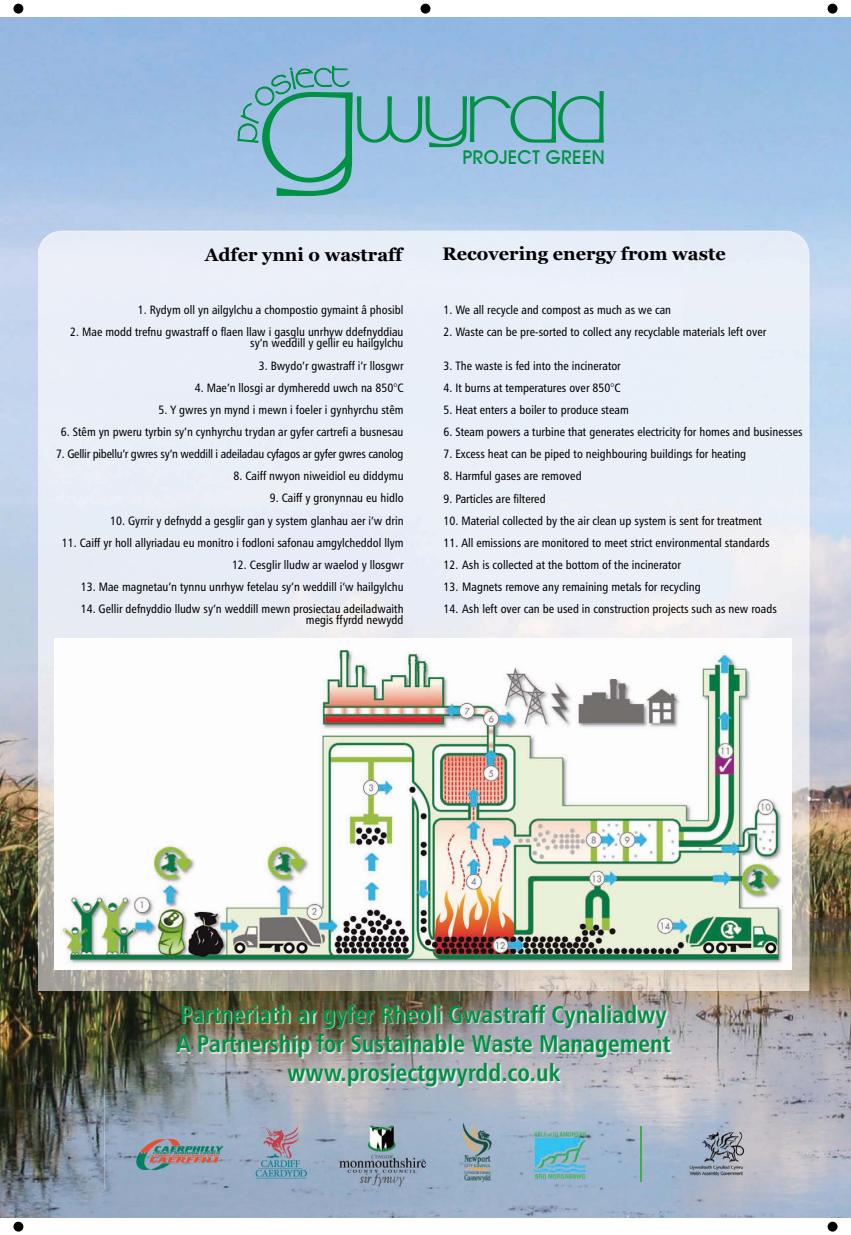
<style>
.page{position:relative;width:851px;height:1235px;background:#fff}
.page>*{position:absolute;margin:0;border:0;box-sizing:border-box;transform-origin:0 0}
.t1{font:24.15px/29px "Humanist 777 BT Bold Condensed B";color:#009043;text-align:center}
.t2{font:500 19.05px "Avant Garde IT Cby BT";letter-spacing:.015em;color:#009144}
.t3{font:700 18.15px "Georgia";color:#000}
.t4{font:12.1px/11.1px "Humanist 777 BT Roman Condensed B";color:#000;text-align:right}
.t5{font:12.1px "Humanist 777 BT Roman Condensed B";letter-spacing:-.02em;color:#000}
</style>
<div class="page">
<div style="left:13px;top:4px;width:10px;height:10px;background:#000;border-radius:50%"></div>
<div style="left:827px;top:4px;width:10px;height:10px;background:#000;border-radius:50%"></div>
<div style="left:420px;top:4px;width:10px;height:10px;background:#000;border-radius:50%"></div>
<div style="left:13px;top:1221px;width:10px;height:10px;background:#000;border-radius:50%"></div>
<div style="left:827px;top:1221px;width:10px;height:10px;background:#000;border-radius:50%"></div>
<img style="left:0;top:17px;width:850px;height:1200px">
<img style="left:104px;top:1088px;width:678px;height:118px">
<img style="left:640px;top:1126px;width:1px;height:55px">
<img style="left:56px;top:249px;width:734px;height:741px">
<div style="left:39px;top:231px;width:769px;height:18px;background:#e7edf8"></div>
<img style="left:38px;top:248px;width:18px;height:742px">
<img style="left:790px;top:248px;width:19px;height:742px">
<img style="left:56px;top:990px;width:735px;height:1px">
<img style="left:176px;top:1001px;width:497px;height:88px">
<svg style="left:237px;top:66px;width:366px;height:130px;background:#8bbad1"></svg>
<img style="left:54px;top:638px;width:737px;height:332px">
<h3 class="t3" style="left:205px;top:244px;width:199px">Adfer ynni o wastraff</h3>
<p class="t4" style="left:138px;top:304px;width:267px">1. Rydym oll yn ailgylchu a chompostio gymaint â phosibl</p>
<p class="t4" style="left:70px;top:326px;width:335px">2. Mae modd trefnu gwastraff o flaen llaw i gasglu unrhyw ddefnyddiau sy’n weddill y gellir eu hailgylchu</p>
<p class="t4" style="left:259px;top:359px;width:146px">3. Bwydo’r gwastraff i’r llosgwr</p>
<p class="t4" style="left:195px;top:382px;width:210px">4. Mae’n llosgi ar dymheredd uwch na 850°C</p>
<p class="t4" style="left:159px;top:404px;width:246px">5. Y gwres yn mynd i mewn i foeler i gynhyrchu stêm</p>
<p class="t4" style="left:61px;top:426px;width:344px">6. Stêm yn pweru tyrbin sy’n cynhyrchu trydan ar gyfer cartrefi a busnesau</p>
<p class="t5" style="left:56px;top:446px;width:349px">7. Gellir pibellu’r gwres sy’n weddill i adeiladau cyfagos ar gyfer gwres canolog</p>
<p class="t4" style="left:233px;top:470px;width:171px">8. Caiff nwyon niweidiol eu diddymu</p>
<p class="t4" style="left:270px;top:492px;width:135px">9. Caiff y gronynnau eu hidlo</p>
<p class="t4" style="left:110px;top:514px;width:295px">10. Gyrrir y defnydd a gesglir gan y system glanhau aer i’w drin</p>
<p class="t4" style="left:62px;top:537px;width:343px">11. Caiff yr holl allyriadau eu monitro i fodloni safonau amgylcheddol llym</p>
<p class="t4" style="left:232px;top:559px;width:173px">12. Cesglir lludw ar waelod y llosgwr</p>
<p class="t4" style="left:81px;top:581px;width:324px">13. Mae magnetau’n tynnu unrhyw fetelau sy’n weddill i’w hailgylchu</p>
<p class="t4" style="left:81px;top:603px;width:324px">14. Gellir defnyddio lludw sy’n weddill mewn prosiectau adeiladwaith megis ffyrdd newydd</p>
<h2 class="t2" style="left:462px;top:146px;width:144px">PROJECT GREEN</h2>
<h3 class="t3" style="left:442px;top:243px;width:285px">Recovering energy from waste</h3>
<p class="t4" style="left:443px;top:304px;width:229px">1. We all recycle and compost as much as we can</p>
<p class="t4" style="left:443px;top:326px;width:324px">2. Waste can be pre-sorted to collect any recyclable materials left over</p>
<p class="t4" style="left:443px;top:360px;width:179px">3. The waste is fed into the incinerator</p>
<p class="t4" style="left:443px;top:382px;width:178px">4. It burns at temperatures over 850°C</p>
<p class="t4" style="left:443px;top:404px;width:187px">5. Heat enters a boiler to produce steam</p>
<p class="t4" style="left:443px;top:426px;width:360px">6. Steam powers a turbine that generates electricity for homes and businesses</p>
<p class="t4" style="left:443px;top:448px;width:304px">7. Excess heat can be piped to neighbouring buildings for heating</p>
<p class="t4" style="left:443px;top:470px;width:140px">8. Harmful gases are removed</p>
<p class="t4" style="left:443px;top:492px;width:104px">9. Particles are filtered</p>
<p class="t4" style="left:443px;top:515px;width:320px">10. Material collected by the air clean up system is sent for treatment</p>
<p class="t4" style="left:443px;top:537px;width:328px">11. All emissions are monitored to meet strict environmental standards</p>
<p class="t4" style="left:443px;top:559px;width:239px">12. Ash is collected at the bottom of the incinerator</p>
<p class="t4" style="left:443px;top:581px;width:259px">13. Magnets remove any remaining metals for recycling</p>
<p class="t4" style="left:443px;top:603px;width:335px">14. Ash left over can be used in construction projects such as new roads</p>
<h1 class="t1" style="left:176px;top:999px;width:495px">Partneriath ar gyfer Rheoli Gwastraff Cynaliadwy<br>A Partnership for Sustainable Waste Management www.prosiectgwyrdd.co.uk</h1>
</div>
